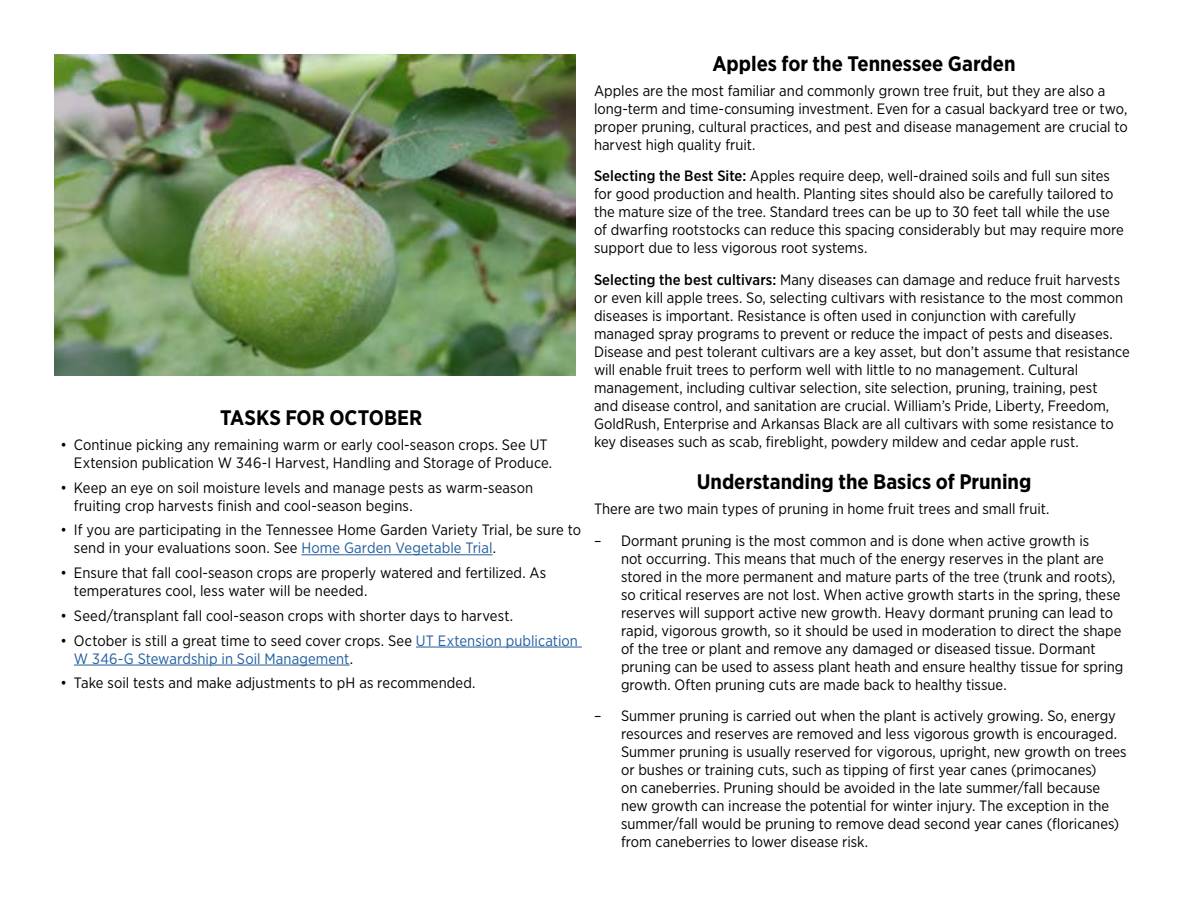
<style>
.page{position:relative;width:1188px;height:918px;background:#fff}
.page>*{position:absolute;margin:0;border:0;box-sizing:border-box;transform-origin:0 0}
.t1{font:700 21px "Gotham Narrow";color:#000}
.t2{font:15px/18px "Gotham Narrow";color:#000}
.t3{font:15px/18px "Gotham Narrow";letter-spacing:.005em;color:#215e9e}
.s1{color:#215e9e}
.s2{color:#000}
.s3{font-weight:500}
</style>
<div class="page">
<hr style="left:302px;top:554px;width:191px;height:1px;background:#215e9e">
<hr style="left:416px;top:647px;width:166px;height:1px;background:#215e9e">
<hr style="left:74px;top:665px;width:276px;height:1px;background:#215e9e">
<img style="left:54px;top:54px;width:522px;height:322px">
<h1 class="t1" style="left:220px;top:404px;width:204px">TASKS FOR OCTOBER</h1>
<p class="t2" style="left:60px;top:435px;width:493px;text-align:right">• Continue picking any remaining warm or early cool-season crops. See UT<br>Extension publication W 346-I Harvest, Handling and Storage of Produce.</p>
<p class="t2" style="left:74px;top:478px;width:461px;text-indent:-14px">• Keep an eye on soil moisture levels and manage pests as warm-season fruiting crop harvests finish and cool-season begins.</p>
<p class="t2" style="left:74px;top:521px;width:509px;text-indent:-14px">• If you are participating in the Tennessee Home Garden Variety Trial, be sure to send in your evaluations soon. See <span class="s1">Home Garden Vegetable Trial</span>.</p>
<p class="t2" style="left:74px;top:563px;width:474px;text-indent:-14px">• Ensure that fall cool-season crops are properly watered and fertilized. As temperatures cool, less water will be needed.</p>
<p class="t2" style="left:60px;top:606px;width:454px">• Seed/transplant fall cool-season crops with shorter days to harvest.</p>
<p class="t3" style="left:74px;top:631px;width:506px;text-indent:-14px"><span class="s2">• October is still a great time to seed cover crops. See</span> UT Extension publication<br>W 346-G Stewardship in Soil Management<span class="s2">.</span></p>
<p class="t2" style="left:60px;top:674px;width:417px">• Take soil tests and make adjustments to pH as recommended.</p>
<h1 class="t1" style="left:712px;top:50px;width:305px">Apples for the Tennessee Garden</h1>
<p class="t2" style="left:594px;top:81px;width:535px">Apples are the most familiar and commonly grown tree fruit, but they are also a long-term and time-consuming investment. Even for a casual backyard tree or two, proper pruning, cultural practices, and pest and disease management are crucial to harvest high quality fruit.</p>
<p class="t2" style="left:594px;top:166px;width:531px"><span class="s3">Selecting the Best Site:</span> Apples require deep, well-drained soils and full sun sites for good production and health. Planting sites should also be carefully tailored to the mature size of the tree. Standard trees can be up to 30 feet tall while the use of dwarfing rootstocks can reduce this spacing considerably but may require more support due to less vigorous root systems.</p>
<p class="t2" style="left:594px;top:270px;width:537px"><span class="s3">Selecting the best cultivars:</span> Many diseases can damage and reduce fruit harvests or even kill apple trees. So, selecting cultivars with resistance to the most common diseases is important. Resistance is often used in conjunction with carefully managed spray programs to prevent or reduce the impact of pests and diseases.<br>Disease and pest tolerant cultivars are a key asset, but don’t assume that resistance will enable fruit trees to perform well with little to no management. Cultural management, including cultivar selection, site selection, pruning, training, pest<br>and disease control, and sanitation are crucial. William’s Pride, Liberty, Freedom, GoldRush, Enterprise and Arkansas Black are all cultivars with some resistance to key diseases such as scab, fireblight, powdery mildew and cedar apple rust.</p>
<h1 class="t1" style="left:697px;top:468px;width:336px">Understanding the Basics of Pruning</h1>
<p class="t2" style="left:594px;top:499px;width:457px">There are two main types of pruning in home fruit trees and small fruit.</p>
<p class="t2" style="left:621px;top:531px;width:504px;text-indent:-27px">– Dormant pruning is the most common and is done when active growth is<br>not occurring. This means that much of the energy reserves in the plant are stored in the more permanent and mature parts of the tree (trunk and roots), so critical reserves are not lost. When active growth starts in the spring, these reserves will support active new growth. Heavy dormant pruning can lead to rapid, vigorous growth, so it should be used in moderation to direct the shape of the tree or plant and remove any damaged or diseased tissue. Dormant pruning can be used to assess plant heath and ensure healthy tissue for spring growth. Often pruning cuts are made back to healthy tissue.</p>
<p class="t2" style="left:621px;top:706px;width:507px;text-indent:-27px">– Summer pruning is carried out when the plant is actively growing. So, energy resources and reserves are removed and less vigorous growth is encouraged.<br>Summer pruning is usually reserved for vigorous, upright, new growth on trees or bushes or training cuts, such as tipping of first year canes (primocanes)<br>on caneberries. Pruning should be avoided in the late summer/fall because new growth can increase the potential for winter injury. The exception in the summer/fall would be pruning to remove dead second year canes (floricanes) from caneberries to lower disease risk.</p>
</div>
